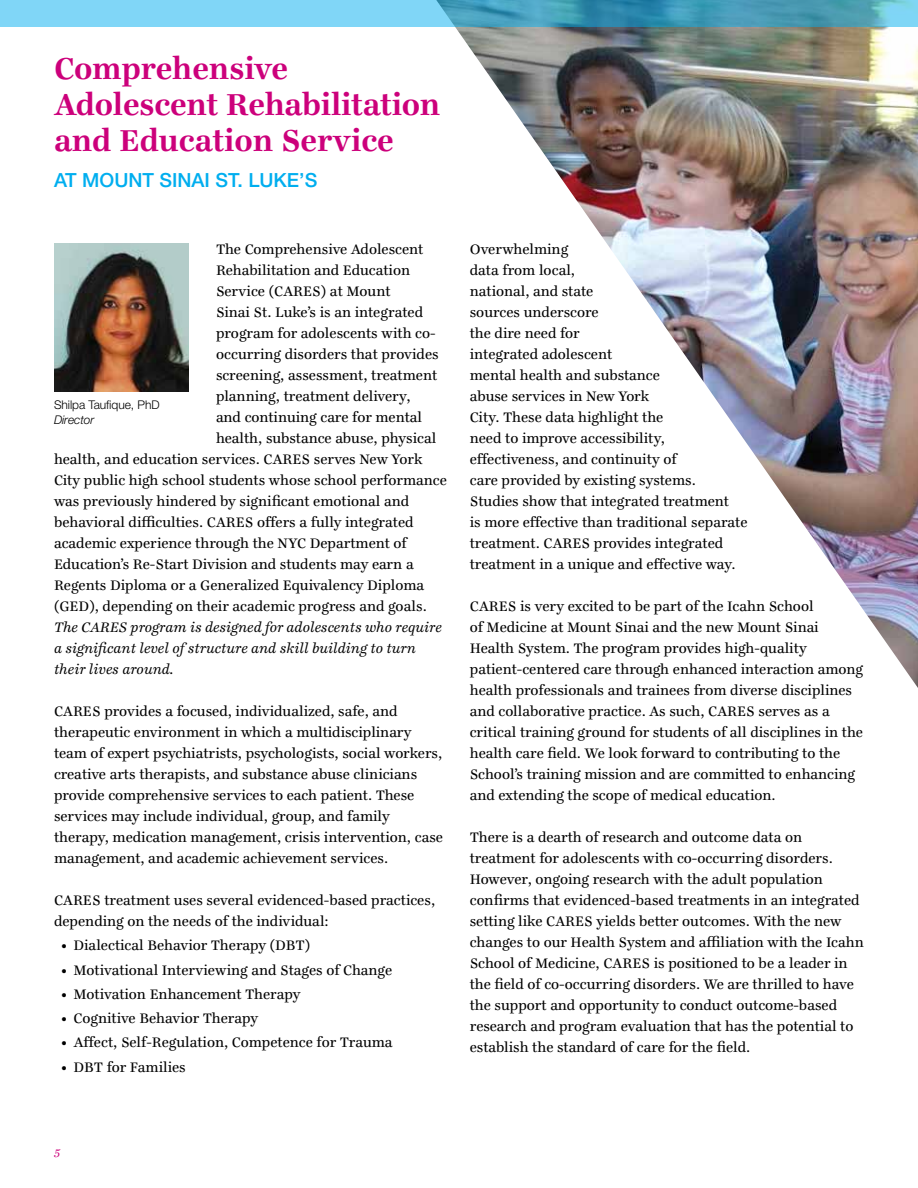
<style>
.page{position:relative;width:918px;height:1188px;background:#fff}
.page>*{position:absolute;margin:0;border:0;box-sizing:border-box;transform-origin:0 0}
.t1{font:700 33px/36px "Ingeborg";letter-spacing:-.005em;color:#cc007b}
.t2{font:500 19.5px "Helvetica Neue LT Std";color:#00aeef}
.t3{font:15px/21px "Ingeborg";color:#000}
.t4{font:italic 15px/21px "Ingeborg";color:#000}
.t5{font:300 12px "Helvetica Neue LT Std";letter-spacing:-.005em;color:#000}
.t6{font:italic 300 12px "Helvetica Neue LT Std";letter-spacing:-.005em;color:#000}
.t7{font:italic 12px "Ingeborg";color:#cc007b}
</style>
<div class="page">
<img style="left:54px;top:243px;width:135px;height:149px">
<img style="left:455px;top:27px;width:463px;height:661px">
<svg style="left:0;top:0;width:918px;height:27px;background:#61b8d7"></svg>
<h1 class="t1" style="left:54px;top:50px;width:388px">Comprehensive<br>Adolescent Rehabilitation and Education Service</h1>
<h2 class="t2" style="left:54px;top:168px;width:265px">AT MOUNT SINAI ST. LUKE’S</h2>
<p class="t3" style="left:216px;top:239px;width:209px">The Comprehensive Adolescent</p>
<p class="t3" style="left:216px;top:260px;width:196px">Rehabilitation and Education</p>
<p class="t3" style="left:216px;top:281px;width:176px">Service (CARES) at Mount</p>
<p class="t3" style="left:216px;top:302px;width:209px">Sinai St. Luke’s is an integrated</p>
<p class="t3" style="left:216px;top:323px;width:221px">program for adolescents with co-</p>
<p class="t3" style="left:216px;top:344px;width:224px">occurring disorders that provides</p>
<p class="t3" style="left:216px;top:365px;width:223px">screening, assessment, treatment</p>
<p class="t3" style="left:216px;top:386px;width:196px">planning, treatment delivery,</p>
<p class="t3" style="left:216px;top:407px;width:208px">and continuing care for mental</p>
<p class="t3" style="left:216px;top:428px;width:222px">health, substance abuse, physical</p>
<p class="t3" style="left:54px;top:449px;width:370px">health, and education services. CARES serves New York</p>
<p class="t3" style="left:54px;top:470px;width:394px">City public high school students whose school performance</p>
<p class="t3" style="left:54px;top:491px;width:357px">was previously hindered by significant emotional and</p>
<p class="t3" style="left:54px;top:512px;width:361px">behavioral difficulties. CARES offers a fully integrated</p>
<p class="t3" style="left:54px;top:533px;width:354px">academic experience through the NYC Department of</p>
<p class="t3" style="left:54px;top:554px;width:361px">Education’s Re-Start Division and students may earn a</p>
<p class="t3" style="left:54px;top:575px;width:372px">Regents Diploma or a Generalized Equivalency Diploma</p>
<p class="t3" style="left:54px;top:596px;width:374px">(GED), depending on their academic progress and goals.</p>
<p class="t4" style="left:54px;top:617px;width:389px">The CARES program is designed for adolescents who require a significant level of structure and skill building to turn their lives around.</p>
<p class="t3" style="left:54px;top:701px;width:391px">CARES provides a focused, individualized, safe, and therapeutic environment in which a multidisciplinary team of expert psychiatrists, psychologists, social workers, creative arts therapists, and substance abuse clinicians provide comprehensive services to each patient. These services may include individual, group, and family therapy, medication management, crisis intervention, case management, and academic achievement services.</p>
<p class="t3" style="left:54px;top:890px;width:383px">CARES treatment uses several evidenced-based practices, depending on the needs of the individual:</p>
<p class="t3" style="left:61px;top:935px;width:251px">• Dialectical Behavior Therapy (DBT)</p>
<p class="t3" style="left:61px;top:959px;width:333px">• Motivational Interviewing and Stages of Change</p>
<p class="t3" style="left:61px;top:984px;width:241px">• Motivation Enhancement Therapy</p>
<p class="t3" style="left:61px;top:1008px;width:199px">• Cognitive Behavior Therapy</p>
<p class="t3" style="left:61px;top:1032px;width:333px">• Affect, Self-Regulation, Competence for Trauma</p>
<p class="t3" style="left:61px;top:1056px;width:126px">• DBT for Families</p>
<p class="t5" style="left:54px;top:397px;width:107px">Shilpa Taufique, PhD</p>
<p class="t6" style="left:54px;top:412px;width:42px">Director</p>
<p class="t3" style="left:470px;top:239px;width:279px">Overwhelming<br>data from local,<br>national, and state<br>sources underscore<br>the dire need for<br>integrated adolescent<br>mental health and substance<br>abuse services in New York<br>City. These data highlight the<br>need to improve accessibility, effectiveness, and continuity of<br>care provided by existing systems.<br>Studies show that integrated treatment<br>is more effective than traditional separate treatment. CARES provides integrated treatment in a unique and effective way.</p>
<p class="t3" style="left:470px;top:596px;width:395px">CARES is very excited to be part of the Icahn School<br>of Medicine at Mount Sinai and the new Mount Sinai Health System. The program provides high-quality patient-centered care through enhanced interaction among health professionals and trainees from diverse disciplines and collaborative practice. As such, CARES serves as a critical training ground for students of all disciplines in the health care field. We look forward to contributing to the School’s training mission and are committed to enhancing and extending the scope of medical education.</p>
<p class="t3" style="left:470px;top:827px;width:396px">There is a dearth of research and outcome data on treatment for adolescents with co-occurring disorders.<br>However, ongoing research with the adult population confirms that evidenced-based treatments in an integrated setting like CARES yields better outcomes. With the new changes to our Health System and affiliation with the Icahn School of Medicine, CARES is positioned to be a leader in the field of co-occurring disorders. We are thrilled to have the support and opportunity to conduct outcome-based research and program evaluation that has the potential to establish the standard of care for the field.</p>
<p class="t7" style="left:54px;top:1146px;width:8px">5</p>
</div>
